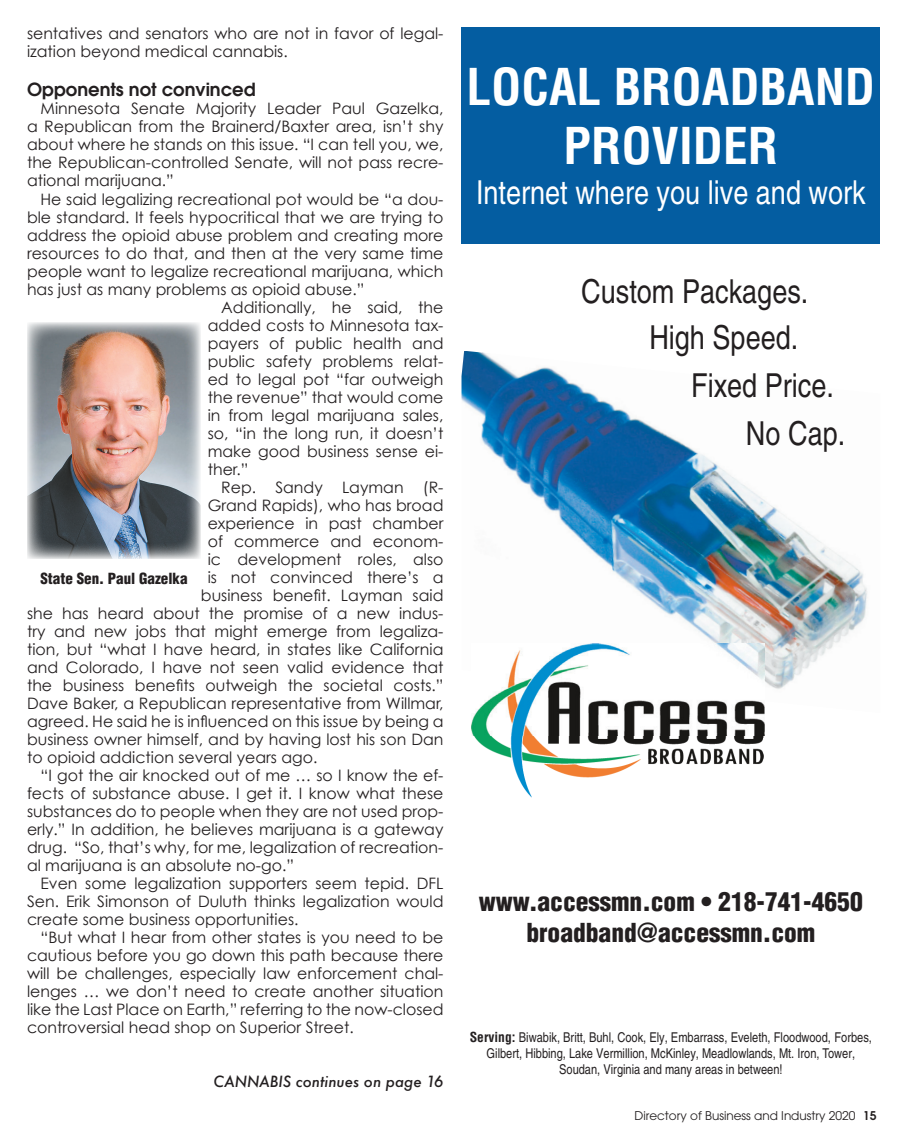
<style>
.page{position:relative;width:905px;height:1148px;background:#fff}
.page>*{position:absolute;margin:0;border:0;box-sizing:border-box;transform-origin:0 0}
.t1{font:700 condensed 49.5px/59.4px "Helvetica";color:#fff;text-align:center}
.t2{font:condensed 33px "Helvetica";color:#231f20}
.t3{font:condensed 33px "Helvetica";color:#fff}
.t4{font:900 condensed 25.5px/30.6px "Helvetica";color:#231f20;text-align:center}
.subhead_-body_copy{font:600 18px "Avant Garde";color:#231f20}
.Body_text{font:15.75px/18px "Century Gothic";color:#231f20;text-align:justify}
.jump_to{font:italic 500 15px "Futura";color:#231f20}
.mug_name{font:900 condensed 15px "Helvetica";color:#231f20}
.t5{font:condensed 13.5px/16.2px "Helvetica";color:#231f20;text-align:center}
.t6{font:12px "Avant Garde";color:#231f20}
.s1{font-weight:700}
.s2{font-weight:600}
</style>
<div class="page">
<img style="left:461px;top:351px;width:406px;height:362px">
<img style="left:472px;top:735px;width:292px;height:62px">
<img style="left:471px;top:643px;width:293px;height:92px">
<div style="left:461px;top:27px;width:419px;height:216px;background:#045da1"></div>
<img style="left:27px;top:322px;width:174px;height:237px">
<p class="Body_text" style="left:27px;top:24px;width:418px">sentatives and senators who are not in favor of legal&shy;ization beyond medical cannabis.</p>
<p class="subhead_-body_copy" style="left:27px;top:78px;width:230px">Opponents not convinced</p>
<p class="Body_text" style="left:27px;top:99px;width:418px;text-indent:14px">Minnesota Senate Majority Leader Paul Gazelka, a Republican from the Brainerd/Baxter area, isn’t shy about where he stands on this issue. “I can tell you, we, the Republican-controlled Senate, will not pass recre&shy;ational marijuana.”</p>
<p class="Body_text" style="left:27px;top:189px;width:418px;text-indent:14px">He said legalizing recreational pot would be “a dou&shy;ble standard. It feels hypocritical that we are trying to address the opioid abuse problem and creating more resources to do that, and then at the very same time people want to legalize recreational marijuana, which has just as many problems as opioid abuse.”</p>
<p class="Body_text" style="left:208px;top:297px;width:237px;text-indent:14px">Additionally, he said, the added costs to Minnesota tax&shy;payers of public health and public safety problems relat&shy;ed to legal pot “far outweigh the revenue” that would come in from legal marijuana sales, so, “in the long run, it doesn’t make good business sense ei&shy;ther.”</p>
<p class="Body_text" style="left:221px;top:477px;width:224px">Rep. Sandy Layman (R-</p>
<p class="Body_text" style="left:208px;top:495px;width:237px">Grand Rapids), who has broad</p>
<p class="Body_text" style="left:208px;top:513px;width:237px">experience in past chamber</p>
<p class="Body_text" style="left:208px;top:531px;width:237px">of commerce and econom-</p>
<p class="Body_text" style="left:208px;top:549px;width:237px">ic development roles, also</p>
<p class="Body_text" style="left:208px;top:567px;width:237px">is not convinced there’s a</p>
<p class="Body_text" style="left:201px;top:585px;width:244px">business benefit. Layman said</p>
<p class="Body_text" style="left:27px;top:603px;width:418px">she has heard about the promise of a new indus-</p>
<p class="Body_text" style="left:27px;top:621px;width:418px">try and new jobs that might emerge from legaliza-</p>
<p class="Body_text" style="left:27px;top:639px;width:418px">tion, but “what I have heard, in states like California</p>
<p class="Body_text" style="left:27px;top:657px;width:418px">and Colorado, I have not seen valid evidence that</p>
<p class="Body_text" style="left:27px;top:675px;width:418px">the business benefits outweigh the societal costs.”</p>
<p class="Body_text" style="left:27px;top:693px;width:418px">Dave Baker, a Republican representative from Willmar,</p>
<p class="Body_text" style="left:27px;top:711px;width:418px">agreed. He said he is influenced on this issue by being a</p>
<p class="Body_text" style="left:27px;top:729px;width:418px">business owner himself, and by having lost his son Dan</p>
<p class="Body_text" style="left:27px;top:747px;width:292px">to opioid addiction several years ago.</p>
<p class="Body_text" style="left:27px;top:765px;width:418px;text-indent:14px">“I got the air knocked out of me … so I know the ef&shy;fects of substance abuse. I get it. I know what these substances do to people when they are not used prop&shy;erly.” In addition, he believes marijuana is a gateway drug. “So, that’s why, for me, legalization of recreation&shy;al marijuana is an absolute no-go.”</p>
<p class="Body_text" style="left:27px;top:873px;width:418px;text-indent:14px">Even some legalization supporters seem tepid. DFL Sen. Erik Simonson of Duluth thinks legalization would create some business opportunities.</p>
<p class="Body_text" style="left:27px;top:927px;width:418px;text-indent:14px">“But what I hear from other states is you need to be cautious before you go down this path because there will be challenges, especially law enforcement chal&shy;lenges … we don’t need to create another situation like the Last Place on Earth,” referring to the now-closed controversial head shop on Superior Street.</p>
<p class="jump_to" style="left:213px;top:1071px;width:231px">CANNABIS continues on page 16</p>
<p class="mug_name" style="left:40px;top:568px;width:149px">State Sen. Paul Gazelka</p>
<p class="t1" style="left:466px;top:57px;width:410px">LOCAL BROADBAND<br>PROVIDER</p>
<p class="t3" style="left:476px;top:173px;width:391px">Internet where you live and work</p>
<p class="t2" style="left:581px;top:272px;width:229px">Custom Packages.</p>
<p class="t2" style="left:649px;top:318px;width:150px">High Speed.</p>
<p class="t2" style="left:691px;top:366px;width:144px">Fixed Price.</p>
<p class="t2" style="left:746px;top:414px;width:101px">No Cap.</p>
<p class="t4" style="left:479px;top:886px;width:385px">www.accessmn.com • 218-741-4650 broadband@accessmn.com</p>
<p class="t5" style="left:470px;top:1029px;width:403px"><span class="s1">Serving:</span> Biwabik, Britt, Buhl, Cook, Ely, Embarrass, Eveleth, Floodwood, Forbes,<br>Gilbert, Hibbing, Lake Vermillion, McKinley, Meadlowlands, Mt. Iron, Tower,<br>Soudan, Virginia and many areas in between!</p>
<p class="t6" style="left:634px;top:1108px;width:243px">Directory of Business and Industry 2020 <span class="s2">15</span></p>
</div>
